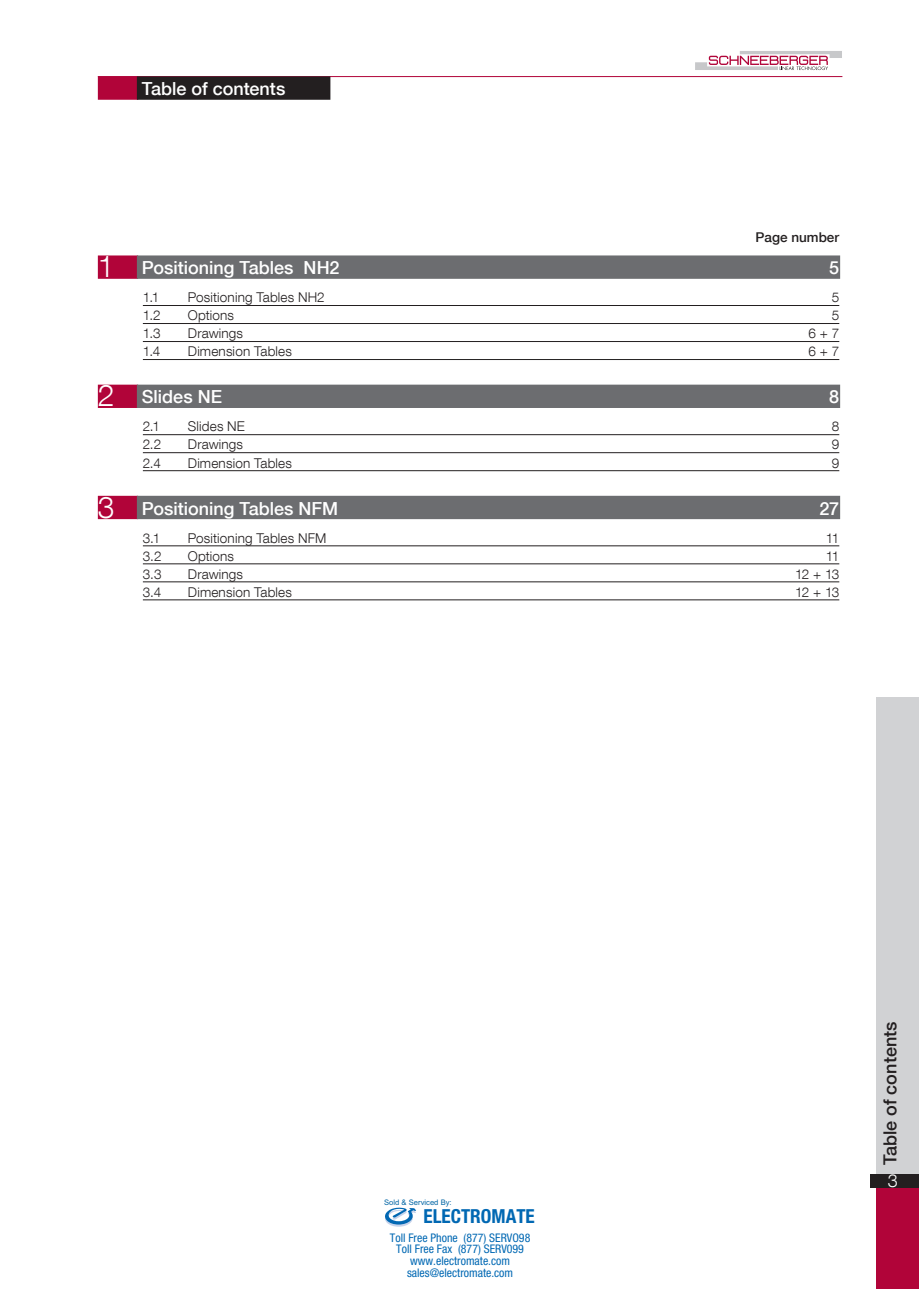
<style>
.page{position:relative;width:919px;height:1289px;background:#fff}
.page>*{position:absolute;margin:0;border:0;box-sizing:border-box;transform-origin:0 0}
.t1{font:300 30px "Helvetica Neue LT Com";color:#fff}
.t2{font:700 condensed 19.35px "Helvetica Neue";color:#0168b3}
.t3{font:500 18px "Helvetica Neue LT Com";color:#fff}
.t4{font:500 18px "Helvetica Neue LT Com";color:#231f20}
.t5{font:300 18px "Helvetica Neue LT Com";color:#fff}
.t6{font:300 13.5px "Helvetica Neue LT Com";letter-spacing:.01em;color:#231f20}
.t7{font:500 13.5px "Helvetica Neue LT Com";color:#231f20}
.t8{font:condensed 11.85px/11.9px "Helvetica Neue";color:#0168b3;text-align:center}
.t9{font:7.65px "Arial";color:#0065a4}
</style>
<div class="page">
<div style="left:876px;top:1187px;width:42px;height:101px;background:#b10439"></div>
<div style="left:870px;top:1174px;width:48px;height:13px;background:#231f20"></div>
<svg style="left:695px;top:51px;width:146px;height:19px"></svg>
<hr style="left:98px;top:76px;width:744px;height:1px;background:#b10439">
<div style="left:98px;top:255px;width:40px;height:24px;background:#b10439"></div>
<div style="left:98px;top:384px;width:40px;height:24px;background:#b10439"></div>
<div style="left:98px;top:496px;width:40px;height:23px;background:#b10439"></div>
<div style="left:98px;top:76px;width:40px;height:24px;background:#b10439"></div>
<div style="left:876px;top:697px;width:42px;height:477px;background:#d1d2d4"></div>
<div style="left:137px;top:76px;width:193px;height:24px;background:#231f20"></div>
<div style="left:137px;top:255px;width:703px;height:24px;background:#6c6d70"></div>
<hr style="left:143px;top:305px;width:696px;height:1px;background:#231f20">
<hr style="left:143px;top:323px;width:696px;height:1px;background:#231f20">
<hr style="left:143px;top:341px;width:696px;height:1px;background:#231f20">
<hr style="left:143px;top:359px;width:696px;height:1px;background:#231f20">
<div style="left:137px;top:384px;width:703px;height:24px;background:#6c6d70"></div>
<hr style="left:143px;top:434px;width:696px;height:1px;background:#231f20">
<hr style="left:143px;top:452px;width:696px;height:1px;background:#231f20">
<hr style="left:143px;top:470px;width:696px;height:1px;background:#231f20">
<div style="left:137px;top:496px;width:703px;height:23px;background:#6c6d70"></div>
<hr style="left:143px;top:545px;width:696px;height:1px;background:#231f20">
<hr style="left:143px;top:563px;width:696px;height:1px;background:#231f20">
<hr style="left:143px;top:581px;width:696px;height:1px;background:#231f20">
<hr style="left:143px;top:599px;width:696px;height:1px;background:#231f20">
<svg style="left:385px;top:1207px;width:31px;height:19px"></svg>
<h3 class="t3" style="left:142px;top:78px;width:145px">Table of contents</h3>
<h1 class="t1" style="left:98px;top:248px;width:18px">1</h1>
<h1 class="t1" style="left:98px;top:377px;width:18px">2</h1>
<h1 class="t1" style="left:98px;top:488px;width:18px">3</h1>
<p class="t7" style="left:755px;top:229px;width:85px">Page number</p>
<h3 class="t3" style="left:142px;top:257px;width:199px">Positioning Tables NH2</h3>
<h3 class="t3" style="left:829px;top:257px;width:12px">5</h3>
<p class="t6" style="left:143px;top:289px;width:18px">1.1</p>
<p class="t6" style="left:188px;top:289px;width:138px">Positioning Tables NH2</p>
<p class="t6" style="left:831px;top:289px;width:9px">5</p>
<p class="t6" style="left:143px;top:307px;width:19px">1.2</p>
<p class="t6" style="left:188px;top:307px;width:48px">Options</p>
<p class="t6" style="left:831px;top:307px;width:9px">5</p>
<p class="t6" style="left:143px;top:325px;width:19px">1.3</p>
<p class="t6" style="left:188px;top:325px;width:57px">Drawings</p>
<p class="t6" style="left:808px;top:325px;width:32px">6 + 7</p>
<p class="t6" style="left:143px;top:343px;width:19px">1.4</p>
<p class="t6" style="left:188px;top:343px;width:106px">Dimension Tables</p>
<p class="t6" style="left:808px;top:343px;width:32px">6 + 7</p>
<h3 class="t3" style="left:142px;top:386px;width:82px">Slides NE</h3>
<h3 class="t3" style="left:829px;top:386px;width:12px">8</h3>
<p class="t6" style="left:143px;top:418px;width:18px">2.1</p>
<p class="t6" style="left:188px;top:418px;width:58px">Slides NE</p>
<p class="t6" style="left:831px;top:418px;width:9px">8</p>
<p class="t6" style="left:143px;top:436px;width:20px">2.2</p>
<p class="t6" style="left:188px;top:436px;width:57px">Drawings</p>
<p class="t6" style="left:831px;top:436px;width:9px">9</p>
<p class="t6" style="left:143px;top:454px;width:20px">2.4</p>
<p class="t6" style="left:188px;top:454px;width:106px">Dimension Tables</p>
<p class="t6" style="left:831px;top:454px;width:9px">9</p>
<h3 class="t3" style="left:142px;top:497px;width:198px">Positioning Tables NFM</h3>
<h3 class="t3" style="left:819px;top:497px;width:21px">27</h3>
<p class="t6" style="left:143px;top:529px;width:19px">3.1</p>
<p class="t6" style="left:188px;top:529px;width:140px">Positioning Tables NFM</p>
<p class="t6" style="left:825px;top:529px;width:15px">11</p>
<p class="t6" style="left:143px;top:547px;width:20px">3.2</p>
<p class="t6" style="left:188px;top:547px;width:48px">Options</p>
<p class="t6" style="left:825px;top:547px;width:15px">11</p>
<p class="t6" style="left:143px;top:565px;width:20px">3.3</p>
<p class="t6" style="left:188px;top:565px;width:57px">Drawings</p>
<p class="t6" style="left:795px;top:565px;width:46px">12 + 13</p>
<p class="t6" style="left:143px;top:583px;width:20px">3.4</p>
<p class="t6" style="left:188px;top:583px;width:106px">Dimension Tables</p>
<p class="t6" style="left:795px;top:583px;width:46px">12 + 13</p>
<p class="t9" style="left:384px;top:1197px;width:69px">Sold &amp; Serviced By:</p>
<h2 class="t2" style="left:423px;top:1204px;width:113px">ELECTROMATE</h2>
<p class="t8" style="left:390px;top:1231px;width:142px">Toll Free Phone (877) SERVO98<br>Toll Free Fax (877) SERV099 www.electromate.com sales@electromate.com</p>
<h3 class="t4" style="left:879px;top:1165px;width:145px;rotate:-90deg">Table of contents</h3>
<h3 class="t5" style="left:887px;top:1169px;width:12px">3</h3>
</div>
